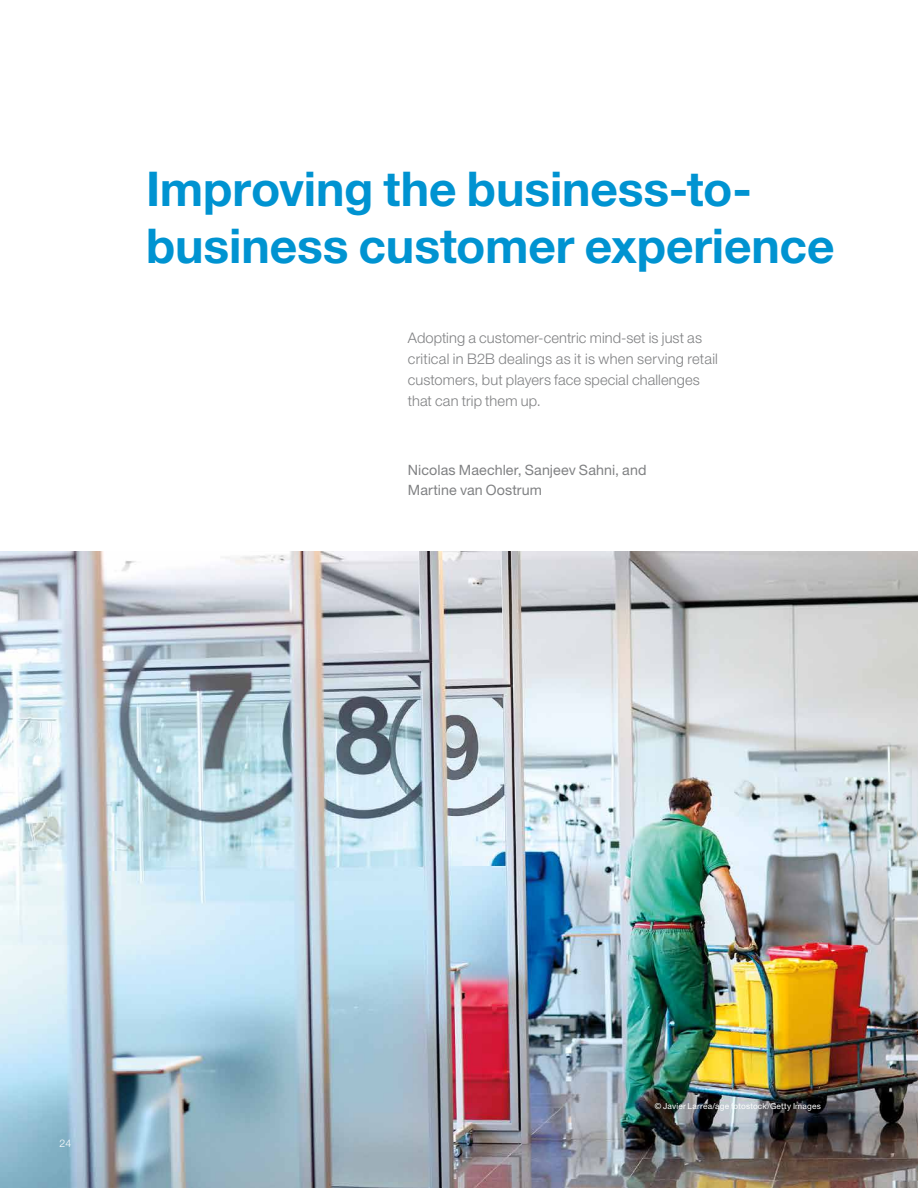
<style>
.page{position:relative;width:918px;height:1188px;background:#fff}
.page>*{position:absolute;margin:0;border:0;box-sizing:border-box;transform-origin:0 0}
.t1{font:700 48px/57px "Helvetica Neue LT Std";letter-spacing:-.005em;color:#0093d1}
.t2{font:300 14.7px/21px "Helvetica Neue LT Std";letter-spacing:.01em;color:#808183}
.t3{font:14.25px/19.5px "Helvetica Neue LT Std";letter-spacing:.005em;color:#808183}
.t4{font:300 10.5px "Helvetica Neue LT Std";color:#fff}
.t5{font:8.25px "Helvetica Neue LT Std";letter-spacing:.025em;color:#fff}
</style>
<div class="page">
<img style="left:0;top:552px;width:918px;height:636px">
<h1 class="t1" style="left:146px;top:159px;width:690px">Improving the business-to&shy;business customer experience</h1>
<p class="t2" style="left:408px;top:327px;width:312px">Adopting a customer-centric mind-set is just as critical in B2B dealings as it is when serving retail customers, but players face special challenges that can trip them up.</p>
<p class="t3" style="left:408px;top:460px;width:240px">Nicolas Maechler, Sanjeev Sahni, and<br>Martine van Oostrum</p>
<p class="t4" style="left:60px;top:1137px;width:13px">24</p>
<p class="t5" style="left:655px;top:1101px;width:168px">© Javier Larrea/age fotostock/Getty Images</p>
</div>
